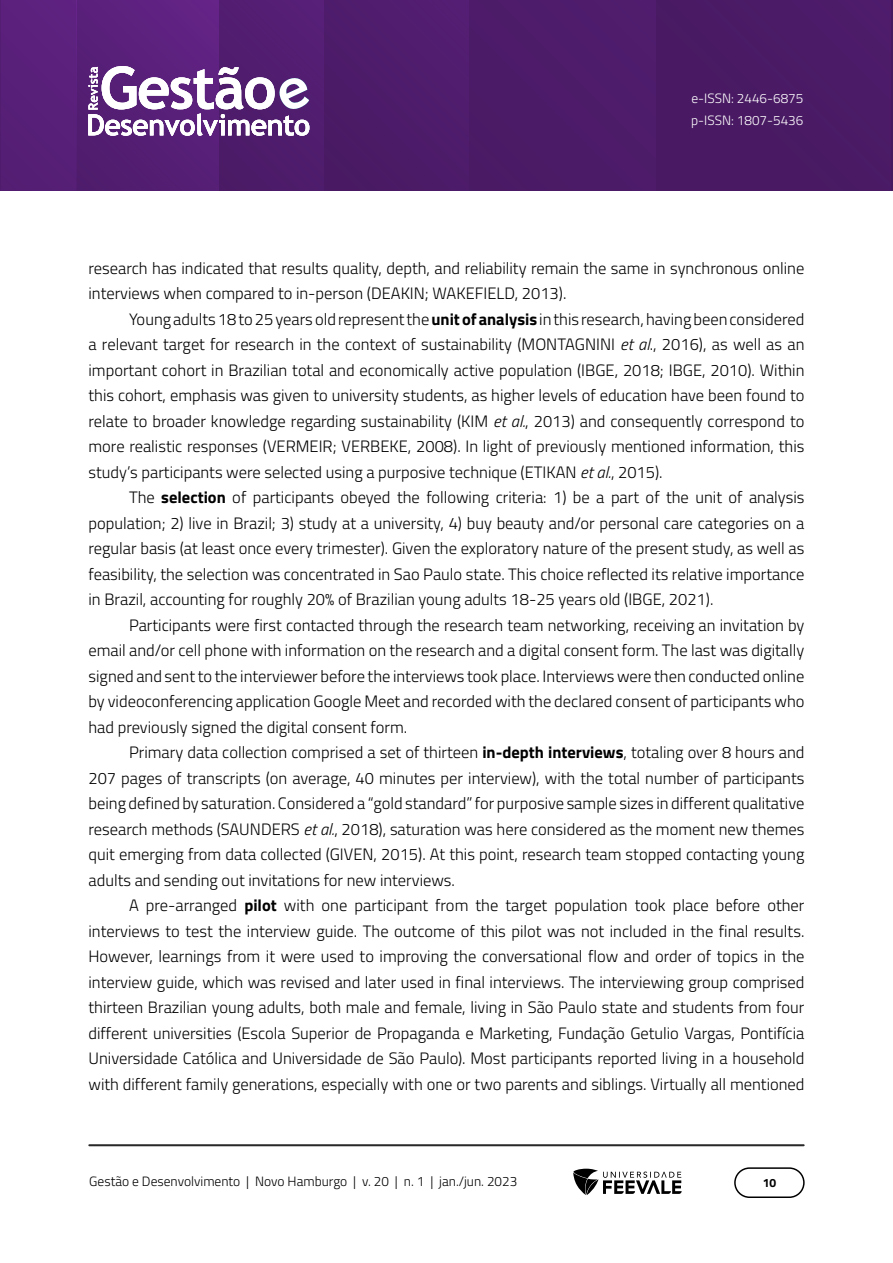
<style>
.page{position:relative;width:893px;height:1263px;background:#fff}
.page>*{position:absolute;margin:0;border:0;box-sizing:border-box;transform-origin:0 0}
.Corpo_de_texto{font:300 16.5px/25.5px "Titillium Web";color:#000;text-align:justify}
.t1{font:300 13.5px "Titillium Web";color:#000}
.t2{font:300 13.5px/22.5px "Titillium Web";color:#fff}
.t3{font:700 12px "Titillium Web";color:#000}
.s1{font-weight:700}
.s2{font-style:italic}
</style>
<div class="page">
<img style="left:0;top:0;width:890px;height:191px">
<hr style="left:219px;top:0;width:1px;height:191px;background:#4f1d6d">
<img style="left:76px;top:0;width:1px;height:191px">
<hr style="left:657px;top:0;width:1px;height:191px;background:#491a63">
<hr style="left:89px;top:1144px;width:715px;height:2px;background:#282828">
<div style="left:734px;top:1167px;width:71px;height:31px;border:2px solid #000;border-radius:15px"></div>
<svg style="left:573px;top:1169px;width:109px;height:26px"></svg>
<svg style="left:88px;top:66px;width:221px;height:70px"></svg>
<p class="t2" style="left:691px;top:86px;width:114px">e-ISSN: 2446-6875 p-ISSN: 1807-5436</p>
<p class="Corpo_de_texto" style="left:88px;top:254px;width:717px">research has indicated that results quality, depth, and reliability remain the same in synchronous online interviews when compared to in-person (DEAKIN; WAKEFIELD, 2013).</p>
<p class="Corpo_de_texto" style="left:88px;top:305px;width:717px;text-indent:40px">Young adults 18 to 25 years old represent the <span class="s1">unit of analysis</span> in this research, having been considered a relevant target for research in the context of sustainability (MONTAGNINI <span class="s2">et al</span>., 2016), as well as an important cohort in Brazilian total and economically active population (IBGE, 2018; IBGE, 2010). Within this cohort, emphasis was given to university students, as higher levels of education have been found to relate to broader knowledge regarding sustainability (KIM <span class="s2">et al.</span>, 2013) and consequently correspond to more realistic responses (VERMEIR; VERBEKE, 2008). In light of previously mentioned information, this study’s participants were selected using a purposive technique (ETIKAN <span class="s2">et al.</span>, 2015).</p>
<p class="Corpo_de_texto" style="left:88px;top:484px;width:717px;text-indent:40px">The <span class="s1">selection</span> of participants obeyed the following criteria: 1) be a part of the unit of analysis population; 2) live in Brazil; 3) study at a university, 4) buy beauty and/or personal care categories on a regular basis (at least once every trimester). Given the exploratory nature of the present study, as well as feasibility, the selection was concentrated in Sao Paulo state. This choice reflected its relative importance in Brazil, accounting for roughly 20% of Brazilian young adults 18-25 years old (IBGE, 2021).</p>
<p class="Corpo_de_texto" style="left:88px;top:611px;width:717px;text-indent:40px">Participants were first contacted through the research team networking, receiving an invitation by email and/or cell phone with information on the research and a digital consent form. The last was digitally signed and sent to the interviewer before the interviews took place. Interviews were then conducted online by videoconferencing application Google Meet and recorded with the declared consent of participants who had previously signed the digital consent form.</p>
<p class="Corpo_de_texto" style="left:88px;top:739px;width:717px;text-indent:40px">Primary data collection comprised a set of thirteen <span class="s1">in-depth interviews</span>, totaling over 8 hours and 207 pages of transcripts (on average, 40 minutes per interview), with the total number of participants being defined by saturation. Considered a “gold standard” for purposive sample sizes in different qualitative research methods (SAUNDERS <span class="s2">et al.</span>, 2018), saturation was here considered as the moment new themes quit emerging from data collected (GIVEN, 2015). At this point, research team stopped contacting young adults and sending out invitations for new interviews.</p>
<p class="Corpo_de_texto" style="left:88px;top:892px;width:717px;text-indent:40px">A pre-arranged <span class="s1">pilot</span> with one participant from the target population took place before other interviews to test the interview guide. The outcome of this pilot was not included in the final results.<br>However, learnings from it were used to improving the conversational flow and order of topics in the interview guide, which was revised and later used in final interviews. The interviewing group comprised thirteen Brazilian young adults, both male and female, living in São Paulo state and students from four different universities (Escola Superior de Propaganda e Marketing, Fundação Getulio Vargas, Pontifícia Universidade Católica and Universidade de São Paulo). Most participants reported living in a household with different family generations, especially with one or two parents and siblings. Virtually all mentioned</p>
<p class="t1" style="left:89px;top:1171px;width:429px">Gestão e Desenvolvimento | Novo Hamburgo | v. 20 | n. 1 | jan./jun. 2023</p>
<p class="t3" style="left:763px;top:1174px;width:15px">10</p>
</div>
